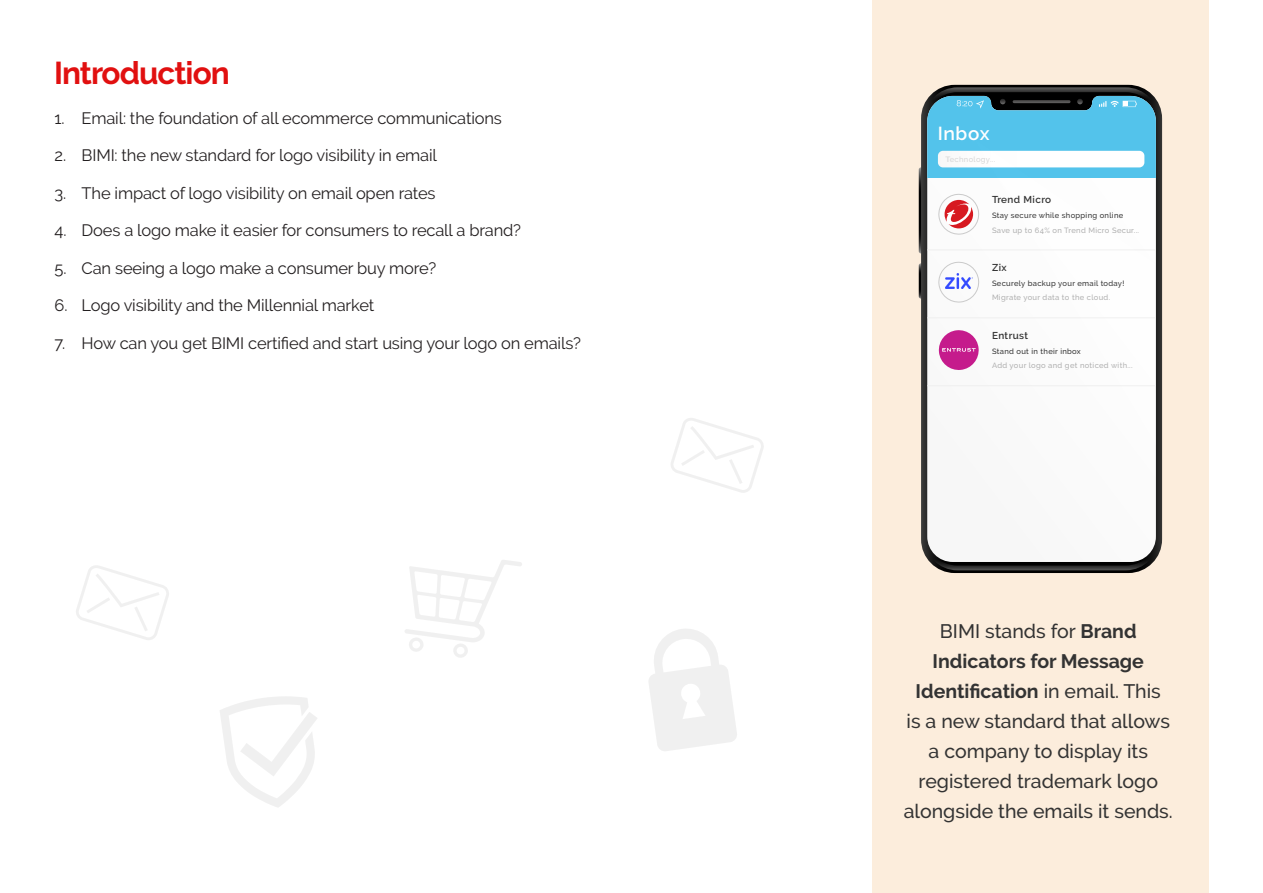
<style>
.page{position:relative;width:1263px;height:893px;background:#fff}
.page>*{position:absolute;margin:0;border:0;box-sizing:border-box;transform-origin:0 0}
.t1{font:700 31.5px "Raleway";letter-spacing:-.03em;color:#e11010}
.t2{font:500 19.5px/30px "Raleway";color:#333;text-align:center}
.t3{font:600 18.75px "Raleway";letter-spacing:.04em;color:#fff}
.t4{font:16.5px "Raleway";letter-spacing:-.01em;color:#231f20}
.t5{font:600 9.9px "Raleway";letter-spacing:.04em;color:#333}
.t6{font:500 7.65px/14.2px "Raleway";letter-spacing:.04em;color:#afafaf}
.t7{font:500 7.65px/14.2px "Raleway";letter-spacing:.04em;color:#333}
.t8{font:500 7.65px "Raleway";letter-spacing:.04em;color:#d6d6d6}
.s1{color:#333}
.s2{color:#afafaf}
.s3{font-weight:700}
</style>
<div class="page">
<div style="left:873px;top:0;width:336px;height:893px;background:#fceddc"></div>
<svg style="left:76px;top:565px;width:93px;height:75px"></svg>
<svg style="left:220px;top:696px;width:97px;height:111px"></svg>
<svg style="left:405px;top:560px;width:117px;height:98px"></svg>
<svg style="left:671px;top:418px;width:93px;height:75px"></svg>
<svg style="left:649px;top:629px;width:88px;height:122px"></svg>
<svg style="left:919px;top:167px;width:2px;height:86px"></svg>
<svg style="left:919px;top:263px;width:2px;height:36px"></svg>
<svg style="left:921px;top:85px;width:241px;height:488px;background:#393836"></svg>
<svg style="left:924px;top:532px;width:235px;height:38px;background:#353332"></svg>
<div style="left:927px;top:178px;width:229px;height:384px;background:#f9f9f9"></div>
<div style="left:927px;top:96px;width:229px;height:82px;background:#53c3eb"></div>
<svg style="left:924px;top:87px;width:235px;height:39px"></svg>
<hr style="left:927px;top:250px;width:229px;height:1px;background:#efefef">
<svg style="left:937px;top:261px;width:11px;height:43px"></svg>
<hr style="left:927px;top:318px;width:229px;height:1px;background:#efefef">
<hr style="left:927px;top:385px;width:229px;height:1px;background:#efefef">
<svg style="left:938px;top:329px;width:10px;height:42px"></svg>
<svg style="left:937px;top:193px;width:11px;height:43px"></svg>
<img style="left:945px;top:273px;width:3px;height:15px">
<svg style="left:938px;top:151px;width:10px;height:16px"></svg>
<svg style="left:948px;top:96px;width:208px;height:349px"></svg>
<p class="t1" style="left:54px;top:55px;width:177px">Introduction</p>
<p class="t4" style="left:55px;top:108px;width:449px">1. Email: the foundation of all ecommerce communications</p>
<p class="t4" style="left:55px;top:146px;width:384px">2. BIMI: the new standard for logo visibility in email</p>
<p class="t4" style="left:55px;top:183px;width:382px">3. The impact of logo visibility on email open rates</p>
<p class="t4" style="left:55px;top:221px;width:468px">4. Does a logo make it easier for consumers to recall a brand?</p>
<p class="t4" style="left:55px;top:258px;width:383px">5. Can seeing a logo make a consumer buy more?</p>
<p class="t4" style="left:55px;top:296px;width:321px">6. Logo visibility and the Millennial market</p>
<p class="t4" style="left:55px;top:333px;width:528px">7. How can you get BIMI certified and start using your logo on emails?</p>
<p class="t3" style="left:938px;top:123px;width:53px">Inbox</p>
<p class="t8" style="left:945px;top:155px;width:51px">Technology...</p>
<p class="t5" style="left:992px;top:194px;width:61px">Trend Micro</p>
<p class="t6" style="left:992px;top:208px;width:149px"><span class="s1">Stay secure while shopping online<br></span>Save up to 64% on Trend Micro Secur...</p>
<p class="t5" style="left:992px;top:262px;width:16px">Zix</p>
<p class="t7" style="left:992px;top:276px;width:134px">Securely backup your email today!<br><span class="s2">Migrate your data to the cloud.</span></p>
<p class="t5" style="left:992px;top:330px;width:38px">Entrust</p>
<p class="t6" style="left:992px;top:344px;width:142px"><span class="s1">Stand out in their inbox<br></span>Add your logo and get noticed with...</p>
<p class="t2" style="left:904px;top:616px;width:271px">BIMI stands for <span class="s3">Brand<br>Indicators for Message<br>Identification</span> in email. This<br>is a new standard that allows a company to display its registered trademark logo alongside the emails it sends.</p>
</div>
